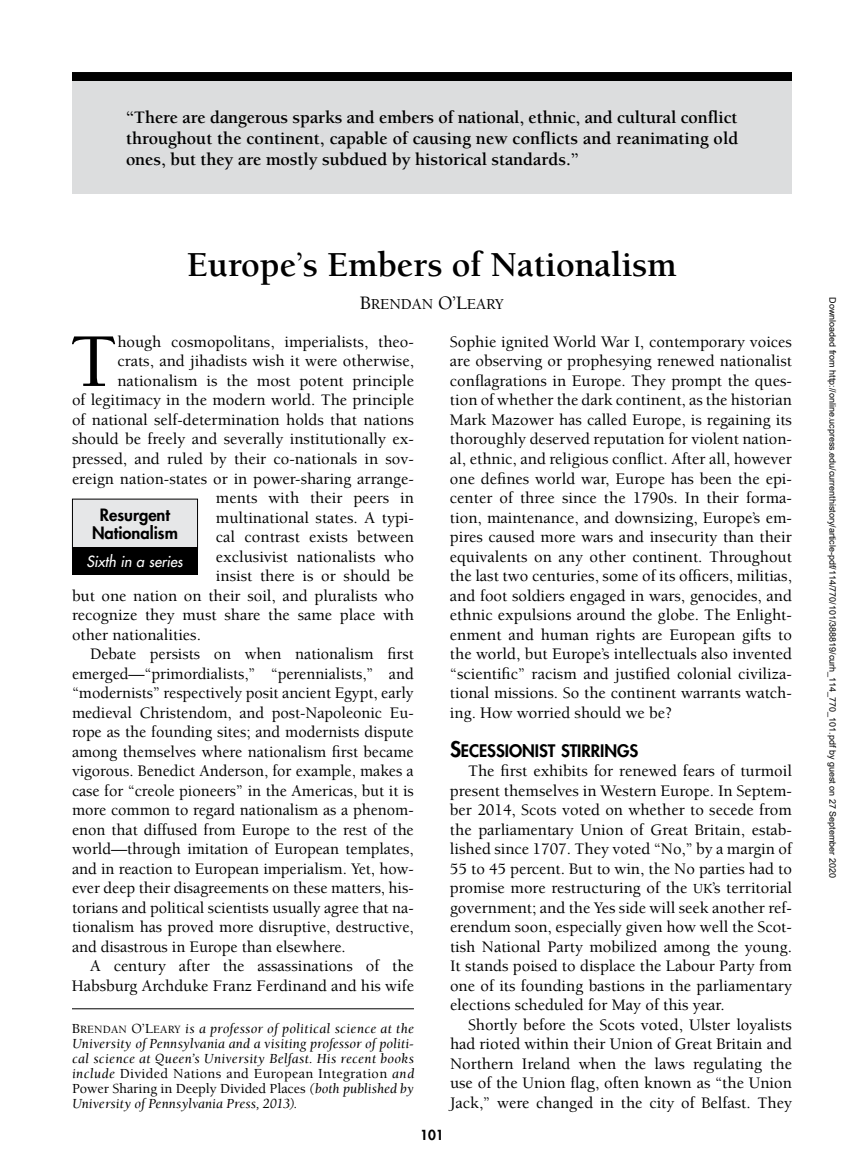
<style>
.page{position:relative;width:864px;height:1175px;background:#fff}
.page>*{position:absolute;margin:0;border:0;box-sizing:border-box;transform-origin:0 0}
.t1{font:500 77.85px "Berkeley";color:#000}
.t2{font:700 36px "Berkeley";letter-spacing:-.005em;color:#000}
.t3{font:700 18px/21px "Berkeley";letter-spacing:-.005em;color:#000;text-align:justify}
.t4{font:16.8px "Futura Heavy SC800";letter-spacing:-.005em;color:#000}
.t5{font:500 16.5px/19.5px "Berkeley";color:#000;text-align:justify}
.t6{font:800 16.5px/18.8px "Futura";color:#000;text-align:center}
.t7{font:15.6px "Berkeley Medium SC800";letter-spacing:-.005em;color:#000}
.t8{font:italic 15px "Futura";color:#fff;scale:.96 1}
.t9{font:italic 14.25px/15px "Berkeley";letter-spacing:.005em;color:#000;text-align:justify}
.t10{font:800 13.5px "Futura";color:#000}
.t11{font:9px "Arial";color:#000}
.s1{font-weight:500}
.s2{font-size:19.5px}
.s3{font-family:"Berkeley Medium SC800";font-style:normal}
.s4{font-family:"Berkeley Medium SC800";font-style:normal;font-size:11.4px}
.s5{font-weight:500;font-style:normal}
.s6{font-size:21px}
.s7{font-size:14.25px}
</style>
<div class="page">
<div style="left:72px;top:72px;width:720px;height:9px;background:#000"></div>
<div style="left:72px;top:81px;width:720px;height:113px;background:#dcddde"></div>
<div style="left:72px;top:499px;width:126px;height:50px;background:#e6e7e8"></div>
<div style="left:72px;top:498px;width:126px;height:51px;border:1px solid #000"></div>
<div style="left:72px;top:547px;width:126px;height:28px;background:#000"></div>
<hr style="left:72px;top:1008px;width:342px;height:1px;background:#000">
<p class="t3" style="left:126px;top:107px;width:614px">“There are dangerous sparks and embers of national, ethnic, and cultural conflict throughout the continent, capable of causing new conflicts and reanimating old ones, but they are mostly subdued by historical standards.”</p>
<h2 class="t2" style="left:187px;top:246px;width:491px">Europe<span class="s1">’</span>s Embers of Nationalism</h2>
<p class="t7" style="left:360px;top:296px;width:145px"><span class="s2">B</span>RENDAN <span class="s2">O’L</span>EARY</p>
<h1 class="t1" style="left:70px;top:320px;width:49px">T</h1>
<p class="t5" style="left:117px;top:332px;width:298px">hough cosmopolitans, imperialists, theo-</p>
<p class="t5" style="left:117px;top:352px;width:298px">crats, and jihadists wish it were otherwise,</p>
<p class="t5" style="left:117px;top:371px;width:298px">nationalism is the most potent principle</p>
<p class="t5" style="left:72px;top:391px;width:344px">of legitimacy in the modern world. The principle</p>
<p class="t5" style="left:72px;top:410px;width:343px">of national self-determination holds that nations</p>
<p class="t5" style="left:72px;top:430px;width:343px">should be freely and severally institutionally ex-</p>
<p class="t5" style="left:72px;top:449px;width:343px">pressed, and ruled by their co-nationals in sov-</p>
<p class="t5" style="left:72px;top:469px;width:344px">ereign nation-states or in power-sharing arrange-</p>
<p class="t5" style="left:216px;top:488px;width:199px">ments with their peers in</p>
<p class="t5" style="left:216px;top:508px;width:199px">multinational states. A typi-</p>
<p class="t5" style="left:216px;top:527px;width:199px">cal contrast exists between</p>
<p class="t5" style="left:216px;top:547px;width:199px">exclusivist nationalists who</p>
<p class="t5" style="left:216px;top:566px;width:199px">insist there is or should be</p>
<p class="t5" style="left:72px;top:586px;width:344px">but one nation on their soil, and pluralists who</p>
<p class="t5" style="left:72px;top:605px;width:344px">recognize they must share the same place with</p>
<p class="t5" style="left:72px;top:625px;width:130px">other nationalities.</p>
<p class="t5" style="left:90px;top:644px;width:325px">Debate persists on when nationalism first</p>
<p class="t5" style="left:72px;top:664px;width:343px">emerged—“primordialists,” “perennialists,” and</p>
<p class="t5" style="left:72px;top:683px;width:343px">“modernists” respectively posit ancient Egypt, early</p>
<p class="t5" style="left:72px;top:703px;width:343px">medieval Christendom, and post-Napoleonic Eu-</p>
<p class="t5" style="left:72px;top:722px;width:343px">rope as the founding sites; and modernists dispute</p>
<p class="t5" style="left:72px;top:742px;width:343px">among themselves where nationalism first became</p>
<p class="t5" style="left:72px;top:761px;width:343px">vigorous. Benedict Anderson, for example, makes a</p>
<p class="t5" style="left:72px;top:781px;width:343px">case for “creole pioneers” in the Americas, but it is</p>
<p class="t5" style="left:72px;top:800px;width:343px">more common to regard nationalism as a phenom-</p>
<p class="t5" style="left:72px;top:820px;width:343px">enon that diffused from Europe to the rest of the</p>
<p class="t5" style="left:72px;top:839px;width:343px">world—through imitation of European templates,</p>
<p class="t5" style="left:72px;top:859px;width:343px">and in reaction to European imperialism. Yet, how-</p>
<p class="t5" style="left:72px;top:878px;width:343px">ever deep their disagreements on these matters, his-</p>
<p class="t5" style="left:72px;top:898px;width:343px">torians and political scientists usually agree that na-</p>
<p class="t5" style="left:72px;top:917px;width:343px">tionalism has proved more disruptive, destructive,</p>
<p class="t5" style="left:72px;top:937px;width:275px">and disastrous in Europe than elsewhere.</p>
<p class="t5" style="left:90px;top:956px;width:325px">A century after the assassinations of the</p>
<p class="t5" style="left:72px;top:976px;width:344px">Habsburg Archduke Franz Ferdinand and his wife</p>
<p class="t6" style="left:92px;top:505px;width:87px">Resurgent<br>Nationalism</p>
<p class="t8" style="left:87px;top:551px;width:102px">Sixth in a series</p>
<p class="t9" style="left:72px;top:1021px;width:344px"><span class="s3">B</span><span class="s4">RENDAN</span> <span class="s3">O’L</span><span class="s4">EARY</span> is a professor of political science at the University of Pennsylvania and a visiting professor of politi&shy;cal science at Queen’s University Belfast. His recent books include <span class="s5">Divided Nations and European Integration</span> and <span class="s5">Power Sharing in Deeply Divided Places</span> (both published by University of Pennsylvania Press, 2013).</p>
<p class="t5" style="left:450px;top:332px;width:344px">Sophie ignited World War I, contemporary voices are observing or prophesying renewed nationalist conflagrations in Europe. They prompt the ques&shy;tion of whether the dark continent, as the historian Mark Mazower has called Europe, is regaining its thoroughly deserved reputation for violent nation&shy;al, ethnic, and religious conflict. After all, however one defines world war, Europe has been the epi&shy;center of three since the 1790s. In their forma&shy;tion, maintenance, and downsizing, Europe’s em&shy;pires caused more wars and insecurity than their equivalents on any other continent. Throughout the last two centuries, some of its officers, militias, and foot soldiers engaged in wars, genocides, and ethnic expulsions around the globe. The Enlight&shy;enment and human rights are European gifts to the world, but Europe’s intellectuals also invented “scientific” racism and justified colonial civiliza&shy;tional missions. So the continent warrants watch&shy;ing. How worried should we be?</p>
<p class="t4" style="left:450px;top:739px;width:190px"><span class="s6">S</span>ECESSIONIST STIRRINGS</p>
<p class="t5" style="left:450px;top:761px;width:344px;text-indent:18px">The first exhibits for renewed fears of turmoil present themselves in Western Europe. In Septem&shy;ber 2014, Scots voted on whether to secede from the parliamentary Union of Great Britain, estab&shy;lished since 1707. They voted “No,” by a margin of 55 to 45 percent. But to win, the No parties had to promise more restructuring of the <span class="s7">UK</span>’s territorial government; and the Yes side will seek another ref&shy;erendum soon, especially given how well the Scot&shy;tish National Party mobilized among the young.<br>It stands poised to displace the Labour Party from one of its founding bastions in the parliamentary elections scheduled for May of this year.</p>
<p class="t5" style="left:450px;top:1015px;width:344px;text-indent:18px">Shortly before the Scots voted, Ulster loyalists had rioted within their Union of Great Britain and Northern Ireland when the laws regulating the use of the Union flag, often known as “the Union Jack,” were changed in the city of Belfast. They</p>
<p class="t10" style="left:420px;top:1125px;width:25px">101</p>
<p class="t11" style="left:836px;top:297px;width:582px;rotate:90deg">Downloaded from http://online.ucpress.edu/currenthistory/article-pdf/114/770/101/388819/curh_114_770_101.pdf by guest on 27 September 2020</p>
</div>
